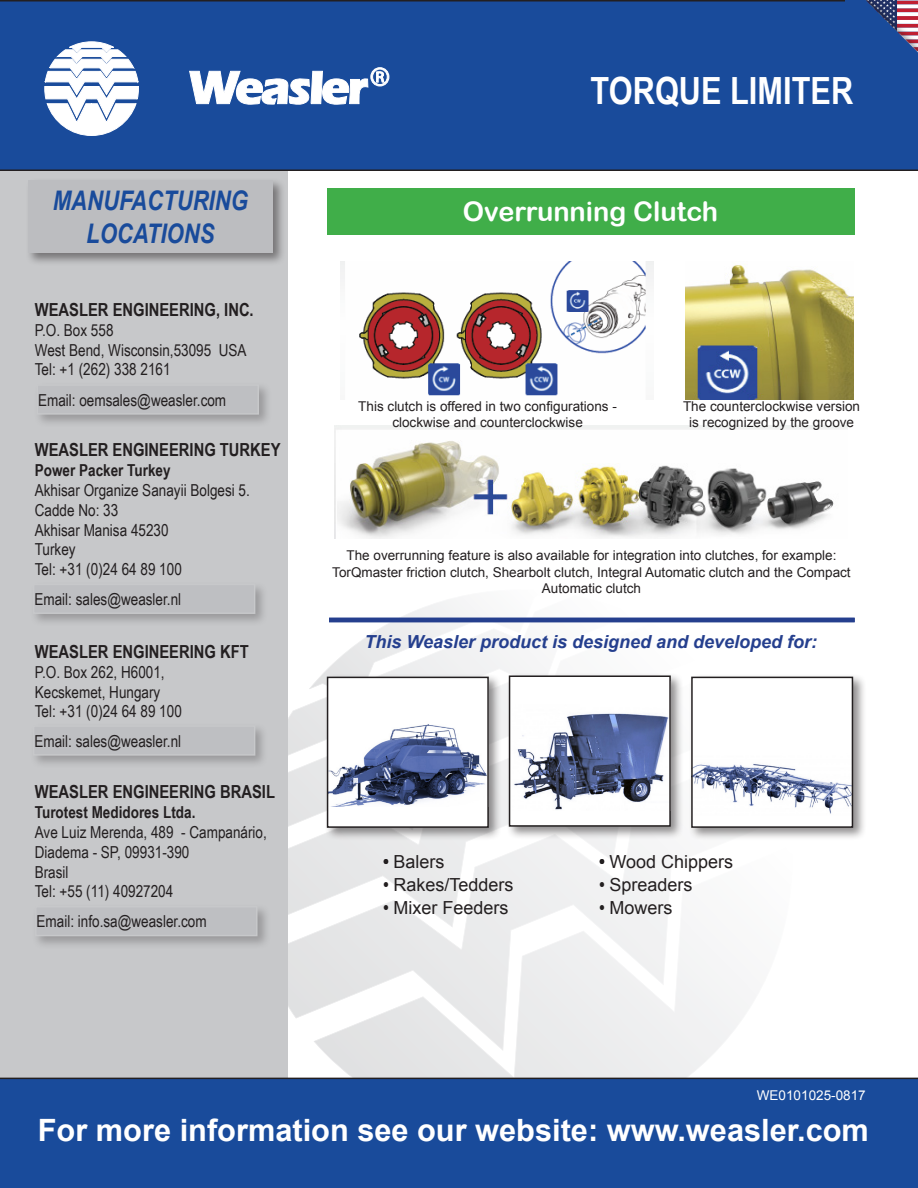
<style>
.page{position:relative;width:918px;height:1188px;background:#fff}
.page>*{position:absolute;margin:0;border:0;box-sizing:border-box;transform-origin:0 0}
.t1{font:700 37.5px "Arial Narrow";color:#fff}
.t2{font:700 30.75px "Arial";color:#fff}
.t3{font:italic 700 27px "Arial Narrow";color:#194b9b}
.t4{font:27px "Arial Rounded MT Bold";color:#fff}
.t5{font:700 18px "Arial Narrow";color:#231f20}
.t6{font:18px "Arial";color:#231f20}
.t7{font:italic 700 18px "Arial";color:#253f8e}
.t8{font:16.5px/19.8px "Arial Narrow";color:#231f20}
.t9{font:700 16.5px "Arial Narrow";color:#231f20}
.t10{font:13.5px/16.2px "Arial";color:#231f20;text-align:center}
.t11{font:13.5px "Arial";color:#fff}
.s1{font-family:"Arial Narrow";font-weight:700}
</style>
<div class="page">
<svg style="left:314px;top:1051px;width:483px;height:27px"></svg>
<svg style="left:288px;top:929px;width:462px;height:122px"></svg>
<svg style="left:288px;top:844px;width:382px;height:85px"></svg>
<svg style="left:288px;top:765px;width:353px;height:79px"></svg>
<svg style="left:288px;top:617px;width:345px;height:148px"></svg>
<svg style="left:309px;top:599px;width:239px;height:100px"></svg>
<div style="left:0;top:159px;width:288px;height:1029px;background:#c7c8ca"></div>
<div style="left:0;top:0;width:918px;height:171px;background:#194b9b"></div>
<div style="left:0;top:1078px;width:918px;height:110px;background:#194b9b"></div>
<div style="left:328px;top:188px;width:527px;height:46px;background:#40ae49"></div>
<img style="left:340px;top:261px;width:313px;height:135px">
<svg style="left:45px;top:42px;width:94px;height:93px"></svg>
<svg style="left:189px;top:67px;width:200px;height:39px"></svg>
<div style="left:324px;top:674px;width:178px;height:167px;background:#231f20;opacity:.5"></div>
<div style="left:328px;top:677px;width:160px;height:150px;background:#fff"></div>
<img style="left:330px;top:724px;width:156px;height:83px">
<div style="left:327px;top:677px;width:162px;height:151px;border:2px solid #231f20"></div>
<div style="left:506px;top:673px;width:178px;height:167px;background:#231f20;opacity:.5"></div>
<div style="left:510px;top:676px;width:160px;height:150px;background:#fff"></div>
<img style="left:514px;top:713px;width:154px;height:97px">
<div style="left:509px;top:675px;width:162px;height:152px;border:2px solid #231f20"></div>
<div style="left:688px;top:674px;width:178px;height:167px;background:#231f20;opacity:.5"></div>
<div style="left:692px;top:677px;width:160px;height:150px;background:#fff"></div>
<img style="left:694px;top:763px;width:156px;height:51px">
<div style="left:691px;top:677px;width:162px;height:151px;border:2px solid #231f20"></div>
<img style="left:685px;top:265px;width:168px;height:134px">
<img style="left:335px;top:426px;width:513px;height:113px">
<div style="left:34px;top:381px;width:238px;height:47px;background:#231f20;opacity:.28"></div>
<div style="left:37px;top:385px;width:221px;height:29px;background:#bebfc2"></div>
<div style="left:37px;top:384px;width:222px;height:31px;border:2px solid #c7c8ca"></div>
<div style="left:30px;top:581px;width:239px;height:46px;background:#231f20;opacity:.28"></div>
<div style="left:34px;top:584px;width:221px;height:29px;background:#bebfc2"></div>
<div style="left:30px;top:722px;width:239px;height:47px;background:#231f20;opacity:.28"></div>
<div style="left:34px;top:726px;width:221px;height:29px;background:#bebfc2"></div>
<div style="left:33px;top:725px;width:222px;height:31px;border:2px solid #c7c8ca"></div>
<div style="left:32px;top:903px;width:239px;height:46px;background:#231f20;opacity:.28"></div>
<div style="left:36px;top:907px;width:221px;height:29px;background:#bebfc2"></div>
<hr style="left:329px;top:618px;width:526px;height:4px;background:#253f8e">
<div style="left:846px;top:0;width:72px;height:72px;background:#194b9b"></div>
<svg style="left:866px;top:0;width:52px;height:52px"></svg>
<div style="left:25px;top:178px;width:261px;height:89px;background:#231f20;opacity:.5"></div>
<div style="left:28px;top:180px;width:244px;height:73px;background:#bcbdc0"></div>
<p class="t3" style="left:53px;top:181px;width:197px">MANUFACTURING</p>
<p class="t3" style="left:86px;top:213px;width:130px">LOCATIONS</p>
<p class="t5" style="left:35px;top:296px;width:220px">WEASLER ENGINEERING, INC.</p>
<p class="t8" style="left:35px;top:319px;width:213px">P.O. Box 558<br>West Bend, Wisconsin,53095 USA<br>Tel: +1 (262) 338 2161</p>
<p class="t8" style="left:38px;top:389px;width:190px">Email: oemsales@weasler.com</p>
<p class="t5" style="left:35px;top:436px;width:247px">WEASLER ENGINEERING TURKEY</p>
<p class="t9" style="left:35px;top:458px;width:137px">Power Packer Turkey</p>
<p class="t8" style="left:35px;top:480px;width:217px">Akhisar Organize Sanayii Bolgesi 5.<br>Cadde No: 33<br>Akhisar Manisa 45230<br>Turkey<br>Tel: +31 (0)24 64 89 100</p>
<p class="t8" style="left:34px;top:588px;width:148px">Email: sales@weasler.nl</p>
<p class="t5" style="left:35px;top:638px;width:216px">WEASLER ENGINEERING KFT</p>
<p class="t8" style="left:35px;top:661px;width:149px">P.O. Box 262, H6001,<br>Kecskemet, Hungary<br>Tel: +31 (0)24 64 89 100</p>
<p class="t8" style="left:34px;top:730px;width:148px">Email: sales@weasler.nl</p>
<p class="t5" style="left:35px;top:778px;width:242px">WEASLER ENGINEERING BRASIL</p>
<p class="t9" style="left:35px;top:800px;width:162px">Turotest Medidores Ltda.</p>
<p class="t8" style="left:35px;top:822px;width:234px">Ave Luiz Merenda, 489 - Campanário,<br>Diadema - SP, 09931-390<br>Brasil<br>Tel: +55 (11) 40927204</p>
<p class="t8" style="left:37px;top:911px;width:172px">Email: info.sa@weasler.com</p>
<p class="t1" style="left:591px;top:62px;width:264px">TORQUE LIMITER</p>
<p class="t4" style="left:463px;top:196px;width:257px">Overrunning Clutch</p>
<p class="t10" style="left:358px;top:398px;width:260px">This clutch is offered in two configurations - clockwise and counterclockwise</p>
<p class="t10" style="left:683px;top:398px;width:179px">The counterclockwise version is recognized by the groove</p>
<p class="t10" style="left:332px;top:548px;width:520px">The overrunning feature is also available for integration into clutches, for example:<br>TorQmaster friction clutch, Shearbolt clutch, Integral Automatic clutch and the Compact<br>Automatic clutch</p>
<p class="t7" style="left:364px;top:629px;width:454px">This Weasler product is designed and developed for:</p>
<p class="t6" style="left:383px;top:850px;width:63px"><span class="s1">•</span> Balers</p>
<p class="t6" style="left:599px;top:850px;width:135px"><span class="s1">•</span> Wood Chippers</p>
<p class="t6" style="left:383px;top:873px;width:132px"><span class="s1">•</span> Rakes/Tedders</p>
<p class="t6" style="left:599px;top:873px;width:95px"><span class="s1">•</span> Spreaders</p>
<p class="t6" style="left:383px;top:896px;width:127px"><span class="s1">•</span> Mixer Feeders</p>
<p class="t6" style="left:599px;top:896px;width:75px"><span class="s1">•</span> Mowers</p>
<p class="t11" style="left:757px;top:1086px;width:110px">WE0101025-0817</p>
<p class="t2" style="left:38px;top:1110px;width:833px">For more information see our website: www.weasler.com</p>
</div>
